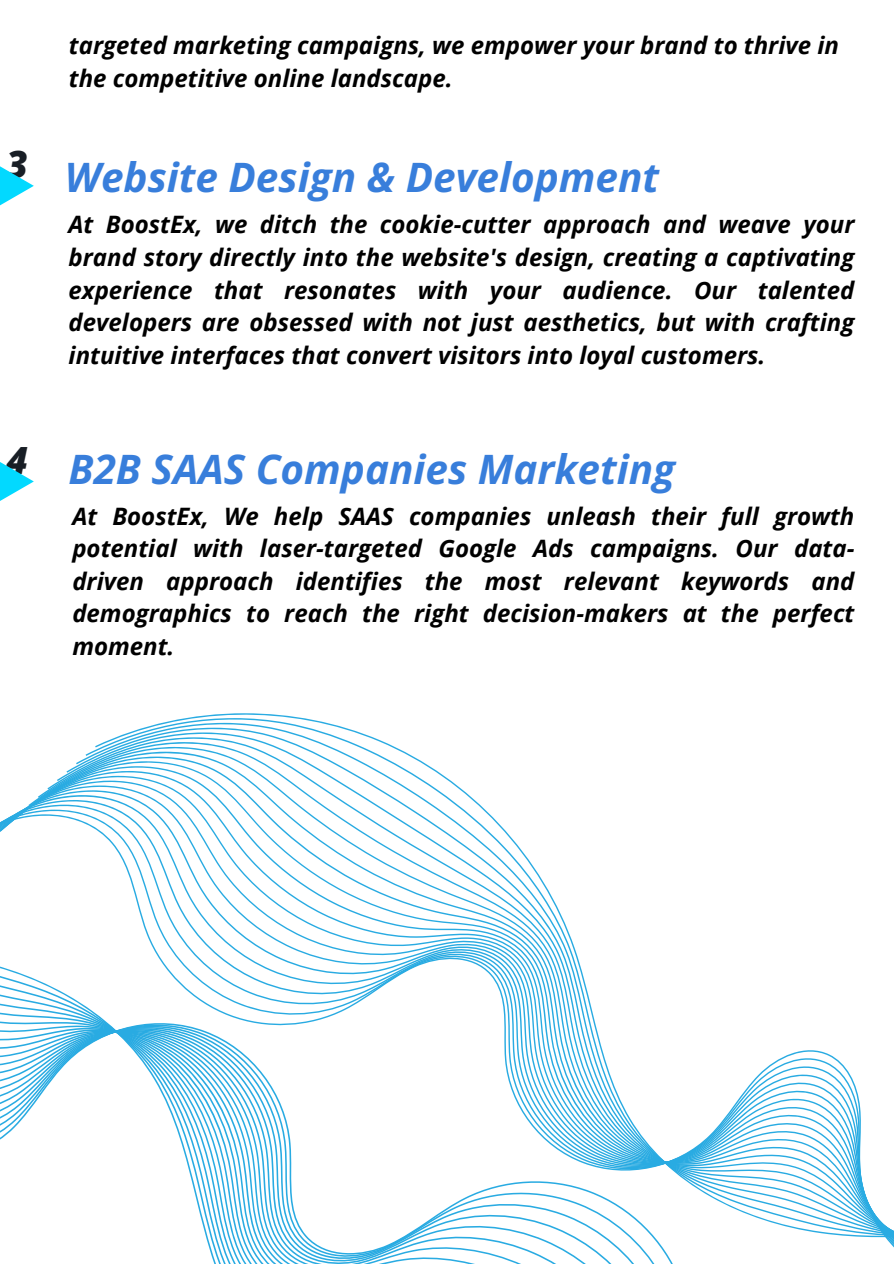
<style>
.page{position:relative;width:894px;height:1264px;background:#fff}
.page>*{position:absolute;margin:0;border:0;box-sizing:border-box;transform-origin:0 0}
.t1{font:italic 700 40.5px "Open Sans";color:#387edb}
.t2{font:italic 800 37.5px "Open Sans";color:#181e25}
.t3{font:italic 700 24px/32.7px "Open Sans";color:#000;text-align:justify}
</style>
<div class="page">
<svg style="left:95px;top:713px;width:452px;height:174px"></svg>
<svg style="left:141px;top:918px;width:719px;height:319px"></svg>
<svg style="left:141px;top:922px;width:709px;height:315px"></svg>
<svg style="left:141px;top:925px;width:699px;height:312px"></svg>
<svg style="left:141px;top:928px;width:688px;height:309px"></svg>
<svg style="left:141px;top:932px;width:678px;height:305px"></svg>
<svg style="left:141px;top:935px;width:668px;height:302px"></svg>
<svg style="left:141px;top:939px;width:657px;height:298px"></svg>
<svg style="left:0;top:943px;width:736px;height:320px"></svg>
<svg style="left:0;top:166px;width:34px;height:39px"></svg>
<svg style="left:0;top:462px;width:34px;height:39px"></svg>
<h1 class="t2" style="left:6px;top:138px;width:23px">3</h1>
<p class="t2" style="left:6px;top:434px;width:23px">4</p>
<h2 class="t3" style="left:69px;top:28px;width:771px">targeted marketing campaigns, we empower your brand to thrive in</h2>
<p class="t3" style="left:69px;top:61px;width:385px">the competitive online landscape.</p>
<p class="t1" style="left:65px;top:149px;width:595px">Website Design &amp; Development</p>
<p class="t3" style="left:69px;top:208px;width:787px">At BoostEx, we ditch the cookie-cutter approach and weave your brand story directly into the website's design, creating a captivating experience that resonates with your audience. Our talented developers are obsessed with not just aesthetics, but with crafting intuitive interfaces that convert visitors into loyal customers.</p>
<p class="t1" style="left:69px;top:440px;width:608px">B2B SAAS Companies Marketing</p>
<p class="t3" style="left:72px;top:499px;width:783px">At BoostEx, We help SAAS companies unleash their full growth potential with laser-targeted Google Ads campaigns. Our data&shy;driven approach identifies the most relevant keywords and demographics to reach the right decision-makers at the perfect moment.</p>
</div>
